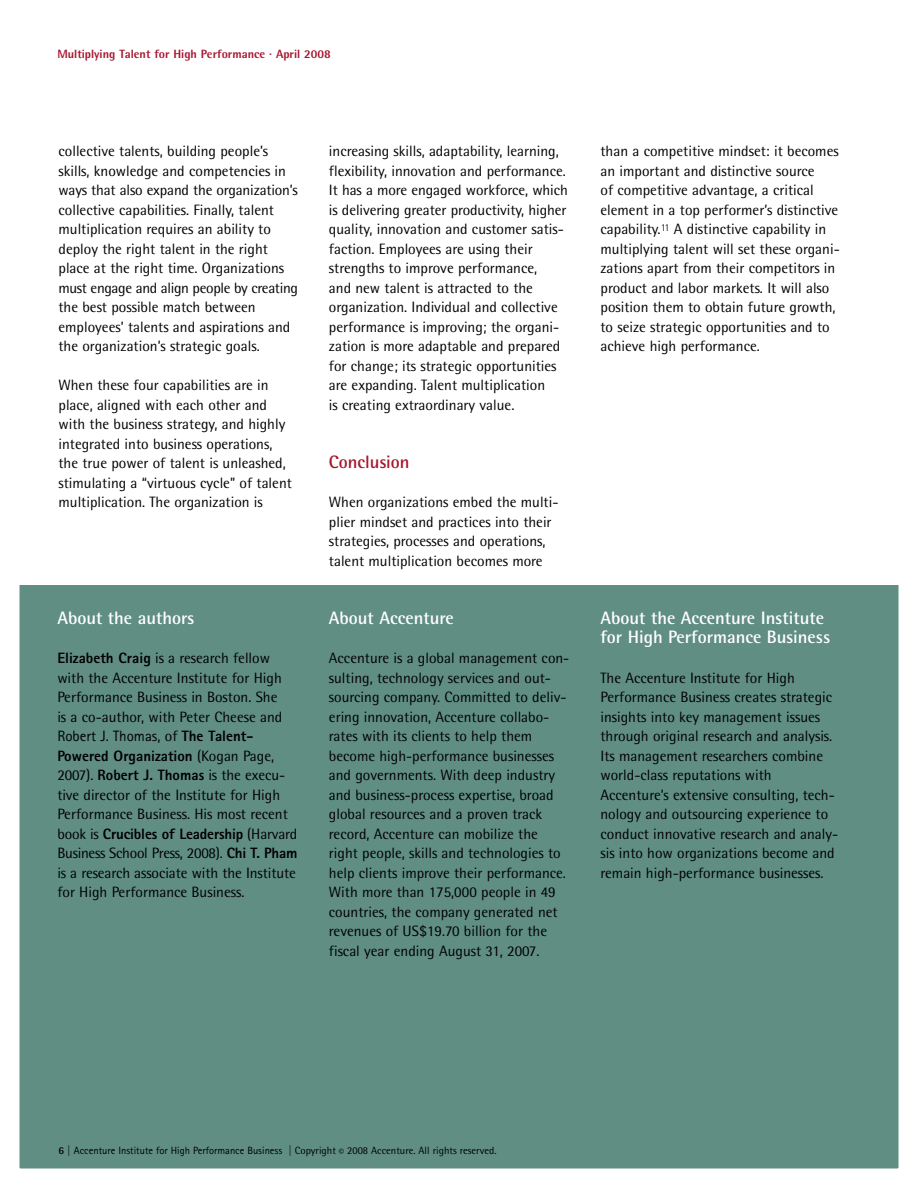
<style>
.page{position:relative;width:918px;height:1188px;background:#fff}
.page>*{position:absolute;margin:0;border:0;box-sizing:border-box;transform-origin:0 0}
.t1{font:700 18px/19.5px "Agfa Rotis Semisans";color:#fff}
.t2{font:700 18px "Agfa Rotis Semisans";color:#a7162f}
.t3{font:15px/19.5px "Agfa Rotis Semisans";color:#000}
.t4{font:800 15px/19.5px "Agfa Rotis Sans Serif";letter-spacing:-.01em;color:#000}
.t5{font:800 12px "Agfa Rotis Semisans";color:#a7162f}
.t6{font:10.5px "Agfa Rotis Sans Serif";color:#000}
.s1{font-family:"Agfa Rotis Sans Serif";font-weight:800}
.s2{font-weight:400}
.s3{font-family:"Agfa Rotis Semisans";font-weight:400}
.s4{font-family:"Agfa Rotis Semisans";font-weight:700}
.s5{font-family:"Agfa Rotis Semisans"}
</style>
<div class="page">
<div style="left:0;top:585px;width:907px;height:592px;background:#608e83"></div>
<div style="left:0;top:0;width:918px;height:1188px;border:20px solid #fff"></div>
<p class="t5" style="left:57px;top:50px;width:275px">Multiplying Talent for High Performance · April 2008</p>
<p class="t3" style="left:58px;top:143px;width:241px">collective talents, building people’s skills, knowledge and competencies in ways that also expand the organization’s collective capabilities. Finally, talent multiplication requires an ability to deploy the right talent in the right place at the right time. Organizations must engage and align people by creating the best possible match between employees’ talents and aspirations and the organization’s strategic goals.</p>
<p class="t3" style="left:58px;top:377px;width:235px">When these four capabilities are in place, aligned with each other and with the business strategy, and highly integrated into business operations, the true power of talent is unleashed, stimulating a “virtuous cycle” of talent multiplication. The organization is</p>
<p class="t1" style="left:57px;top:610px;width:139px">About the authors</p>
<p class="t3" style="left:57px;top:650px;width:226px"><span class="s1">Elizabeth Craig</span> is a research fellow with the Accenture Institute for High Performance Business in Boston. She is a co-author, with Peter Cheese and</p>
<p class="t4" style="left:57px;top:728px;width:218px"><span class="s2">Robert J. Thomas</span><span class="s3">, of</span> The Talent-<br>Powered Organization <span class="s3">(Kogan Page,</span></p>
<p class="t3" style="left:57px;top:767px;width:232px">2007). <span class="s1">Robert J. Thomas</span> is the execu&shy;tive director of the Institute for High<br>Performance Business. His most recent</p>
<p class="t4" style="left:57px;top:825px;width:242px"><span class="s3">book is</span> Crucibles of Leadership <span class="s3">(Harvard</span></p>
<p class="t3" style="left:57px;top:845px;width:242px;text-align:justify">Business School Press, 2008). <span class="s1">Chi T. Pham </span>is a research associate with the Institute for High Performance Business.</p>
<p class="t3" style="left:329px;top:143px;width:240px">increasing skills, adaptability, learning, flexibility, innovation and performance.<br>It has a more engaged workforce, which is delivering greater productivity, higher quality, innovation and customer satis&shy;faction. Employees are using their strengths to improve performance,<br>and new talent is attracted to the organization. Individual and collective performance is improving; the organi&shy;zation is more adaptable and prepared for change; its strategic opportunities are expanding. Talent multiplication<br>is creating extraordinary value.</p>
<p class="t2" style="left:329px;top:456px;width:82px">Conclusion</p>
<p class="t3" style="left:329px;top:494px;width:231px">When organizations embed the multi&shy;plier mindset and practices into their strategies, processes and operations, talent multiplication becomes more</p>
<p class="t1" style="left:329px;top:610px;width:126px">About Accenture</p>
<p class="t3" style="left:329px;top:650px;width:242px">Accenture is a global management con&shy;sulting, technology services and out&shy;sourcing company. Committed to deliv&shy;ering innovation, Accenture collabo&shy;rates with its clients to help them become high-performance businesses and governments. With deep industry and business-process expertise, broad global resources and a proven track record, Accenture can mobilize the right people, skills and technologies to help clients improve their performance.<br>With more than 175,000 people in 49 countries, the company generated net revenues of US$19.70 billion for the fiscal year ending August 31, 2007.</p>
<p class="t3" style="left:601px;top:143px;width:241px">than a competitive mindset: it becomes an important and distinctive source<br>of competitive advantage, a critical element in a top performer’s distinctive capability.<sup>11</sup> A distinctive capability in multiplying talent will set these organi&shy;zations apart from their competitors in product and labor markets. It will also position them to obtain future growth, to seize strategic opportunities and to achieve high performance.</p>
<p class="t1" style="left:601px;top:610px;width:232px">About the Accenture Institute for High Performance Business</p>
<p class="t3" style="left:601px;top:669px;width:239px">The Accenture Institute for High Performance Business creates strategic insights into key management issues through original research and analysis.<br>Its management researchers combine world-class reputations with Accenture’s extensive consulting, tech&shy;nology and outsourcing experience to conduct innovative research and analy&shy;sis into how organizations become and remain high-performance businesses.</p>
<p class="t6" style="left:58px;top:1147px;width:440px"><span class="s4">6 |</span> Accenture Institute for High Performance Business | <span class="s5">Copyright © 2008 Accenture. All rights reserved.</span></p>
</div>
